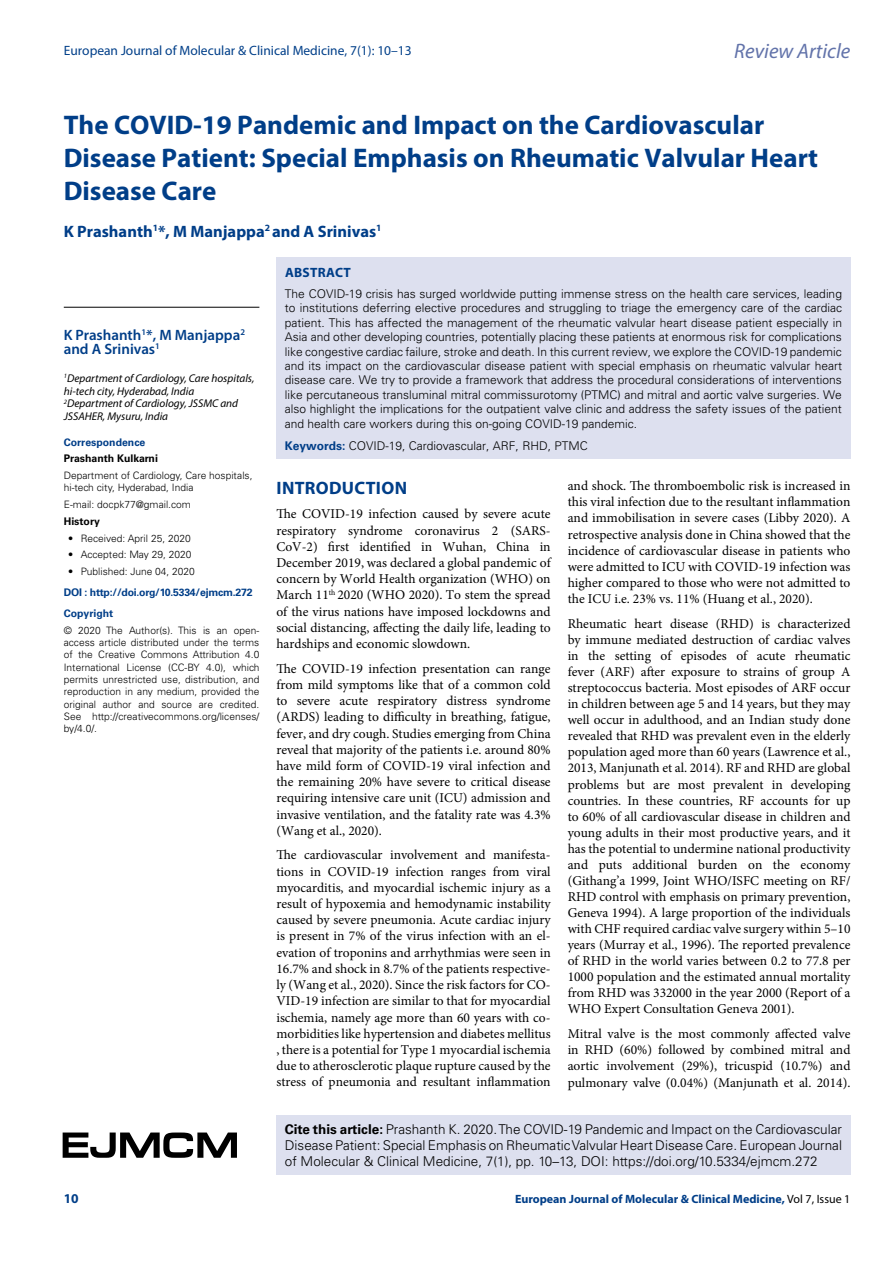
<style>
.page{position:relative;width:893px;height:1263px;background:#fff}
.page>*{position:absolute;margin:0;border:0;box-sizing:border-box;transform-origin:0 0}
.t1{font:700 27px/33px "Myriad Pro";color:#003e88}
.t2{font:italic 21px "Myriad Pro";color:#6273aa}
.t3{font:700 18px "Myriad Pro";letter-spacing:.015em;color:#003e88}
.t4{font:700 16.5px "Myriad Pro";color:#003e88}
.t5{font:600 15px/14.4px "Myriad Pro";color:#003e88}
.t6{font:13.5px/16.2px "Minion Pro";color:#000;text-align:justify}
.t7{font:300 13.5px/16.2px "Univers LT Std";color:#000;text-align:justify}
.t8{font:13.5px "Myriad Pro";color:#003f89}
.t9{font:700 13.5px "Myriad Pro";letter-spacing:.02em;color:#003e88}
.t10{font:300 12px/14.4px "Univers LT Std";color:#000;text-align:justify}
.t11{font:700 12px "Myriad Pro";color:#003e88}
.t12{font:italic 11.25px/12.9px "Myriad Pro";color:#000}
.t13{font:700 10.5px/21.1px "Univers LT Std";letter-spacing:-.02em;color:#003e88}
.t14{font:700 10.5px "Univers LT Std";color:#000}
.t15{font:700 10.5px "Univers LT Std";color:#003e88}
.t16{font:300 10.2px/12.3px "Univers LT Std";color:#000}
.s1{font-weight:700;color:#003e88}
.s2{font-weight:700}
.s3{font-weight:400;color:#000}
</style>
<div class="page">
<div style="left:276px;top:1115px;width:574px;height:60px;background:#dde0ef"></div>
<svg style="left:63px;top:1132px;width:174px;height:26px"></svg>
<div style="left:276px;top:258px;width:574px;height:201px;background:#dde0ef"></div>
<hr style="left:64px;top:307px;width:195px;height:1px;background:#000">
<p class="t8" style="left:64px;top:43px;width:350px">European Journal of Molecular &amp; Clinical Medicine, 7(1): 10–13</p>
<h2 class="t2" style="left:734px;top:38px;width:118px">Review Article</h2>
<h1 class="t1" style="left:64px;top:108px;width:756px">The COVID-19 Pandemic and Impact on the Cardiovascular<br>Disease Patient: Special Emphasis on Rheumatic Valvular Heart<br>Disease Care</h1>
<p class="t4" style="left:64px;top:220px;width:319px">K Prashanth<sup>1</sup>*, M Manjappa<sup>2</sup> and A Srinivas<sup>1</sup></p>
<p class="t5" style="left:64px;top:327px;width:183px">K Prashanth<sup>1</sup>*, M Manjappa<sup>2 </sup>and A Srinivas<sup>1</sup></p>
<p class="t12" style="left:64px;top:371px;width:192px"><sup>1</sup>Department of Cardiology, Care hospitals, hi-tech city, Hyderabad, India <sup>2</sup>Department of Cardiology, JSSMC and JSSAHER, Mysuru, India</p>
<p class="t15" style="left:64px;top:436px;width:83px">Correspondence</p>
<p class="t14" style="left:64px;top:452px;width:96px">Prashanth Kulkarni</p>
<p class="t16" style="left:64px;top:469px;width:190px">Department of Cardiology, Care hospitals, hi-tech city, Hyderabad, India</p>
<p class="t16" style="left:64px;top:498px;width:129px">E-mail: docpk77@gmail.com</p>
<p class="t14" style="left:64px;top:515px;width:38px">History</p>
<p class="t16" style="left:68px;top:532px;width:124px">• Received: April 25, 2020</p>
<p class="t16" style="left:68px;top:548px;width:125px">• Accepted: May 29, 2020</p>
<p class="t16" style="left:68px;top:565px;width:128px">• Published: June 04, 2020</p>
<p class="t13" style="left:64px;top:582px;width:190px">DOI : http://doi.org/10.5334/ejmcm.272<br>Copyright</p>
<p class="t16" style="left:64px;top:624px;width:197px;text-align:justify">© 2020 The Author(s). This is an open&shy;access article distributed under the terms of the Creative Commons Attribution 4.0<br>International License (CC-BY 4.0), which permits unrestricted use, distribution, and reproduction in any medium, provided the original author and source are credited.<br>See http://creativecommons.org/licenses/ by/4.0/.</p>
<p class="t9" style="left:285px;top:264px;width:67px">ABSTRACT</p>
<p class="t10" style="left:285px;top:286px;width:559px">The COVID-19 crisis has surged worldwide putting immense stress on the health care services, leading to institutions deferring elective procedures and struggling to triage the emergency care of the cardiac patient. This has affected the management of the rheumatic valvular heart disease patient especially in Asia and other developing countries, potentially placing these patients at enormous risk for complications like congestive cardiac failure, stroke and death. In this current review, we explore the COVID-19 pandemic and its impact on the cardiovascular disease patient with special emphasis on rheumatic valvular heart disease care. We try to provide a framework that address the procedural considerations of interventions like percutaneous transluminal mitral commissurotomy (PTMC) and mitral and aortic valve surgeries. We also highlight the implications for the outpatient valve clinic and address the safety issues of the patient and health care workers during this on-going COVID-19 pandemic.</p>
<p class="t10" style="left:285px;top:439px;width:304px"><span class="s1">Keywords:</span> COVID-19, Cardiovascular, ARF, RHD, PTMC</p>
<h3 class="t3" style="left:277px;top:476px;width:132px">INTRODUCTION</h3>
<p class="t6" style="left:276px;top:506px;width:276px">The COVID-19 infection caused by severe acute respiratory syndrome coronavirus 2 (SARS-CoV-2) first identified in Wuhan, China in December 2019, was declared a global pandemic of concern by World Health organization (WHO) on March 11<sup>th</sup> 2020 (WHO 2020). To stem the spread of the virus nations have imposed lockdowns and social distancing, affecting the daily life, leading to hardships and economic slowdown.</p>
<p class="t6" style="left:276px;top:660px;width:276px">The COVID-19 infection presentation can range from mild symptoms like that of a common cold to severe acute respiratory distress syndrome (ARDS) leading to difficulty in breathing, fatigue, fever, and dry cough. Studies emerging from China reveal that majority of the patients i.e. around 80% have mild form of COVID-19 viral infection and the remaining 20% have severe to critical disease requiring intensive care unit (ICU) admission and invasive ventilation, and the fatality rate was 4.3% (Wang et al., 2020).</p>
<p class="t6" style="left:276px;top:847px;width:276px">The cardiovascular involvement and manifesta&shy;tions in COVID-19 infection ranges from viral myocarditis, and myocardial ischemic injury as a result of hypoxemia and hemodynamic instability caused by severe pneumonia. Acute cardiac injury is present in 7% of the virus infection with an el&shy;evation of troponins and arrhythmias were seen in 16.7% and shock in 8.7% of the patients respective&shy;ly (Wang et al., 2020). Since the risk factors for CO-VID-19 infection are similar to that for myocardial ischemia, namely age more than 60 years with co&shy;morbidities like hypertension and diabetes mellitus , there is a potential for Type 1 myocardial ischemia due to atherosclerotic plaque rupture caused by the stress of pneumonia and resultant inflammation</p>
<p class="t6" style="left:568px;top:478px;width:284px">and shock. The thromboembolic risk is increased in this viral infection due to the resultant inflammation and immobilisation in severe cases (Libby 2020). A retrospective analysis done in China showed that the incidence of cardiovascular disease in patients who were admitted to ICU with COVID-19 infection was higher compared to those who were not admitted to the ICU i.e. 23% vs. 11% (Huang et al., 2020).</p>
<p class="t6" style="left:568px;top:616px;width:284px">Rheumatic heart disease (RHD) is characterized by immune mediated destruction of cardiac valves in the setting of episodes of acute rheumatic fever (ARF) after exposure to strains of group A streptococcus bacteria. Most episodes of ARF occur in children between age 5 and 14 years, but they may well occur in adulthood, and an Indian study done revealed that RHD was prevalent even in the elderly population aged more than 60 years (Lawrence et al., 2013, Manjunath et al. 2014). RF and RHD are global problems but are most prevalent in developing countries. In these countries, RF accounts for up to 60% of all cardiovascular disease in children and young adults in their most productive years, and it has the potential to undermine national productivity and puts additional burden on the economy (Githang’a 1999, Joint WHO/ISFC meeting on RF/ RHD control with emphasis on primary prevention, Geneva 1994). A large proportion of the individuals with CHF required cardiac valve surgery within 5–10 years (Murray et al., 1996). The reported prevalence of RHD in the world varies between 0.2 to 77.8 per 1000 population and the estimated annual mortality from RHD was 332000 in the year 2000 (Report of a WHO Expert Consultation Geneva 2001).</p>
<p class="t6" style="left:568px;top:1026px;width:284px">Mitral valve is the most commonly affected valve in RHD (60%) followed by combined mitral and aortic involvement (29%), tricuspid (10.7%) and pulmonary valve (0.04%) (Manjunath et al. 2014).</p>
<p class="t7" style="left:285px;top:1121px;width:559px"><span class="s2">Cite this article:</span> Prashanth K. 2020. The COVID-19 Pandemic and Impact on the Cardiovascular Disease Patient: Special Emphasis on Rheumatic Valvular Heart Disease Care. European Journal of Molecular &amp; Clinical Medicine, 7(1), pp. 10–13, DOI: https://doi.org/10.5334/ejmcm.272</p>
<p class="t9" style="left:64px;top:1190px;width:16px">10</p>
<p class="t11" style="left:515px;top:1191px;width:337px">European Journal of Molecular &amp; Clinical Medicine, <span class="s3">Vol 7, Issue 1</span></p>
</div>
